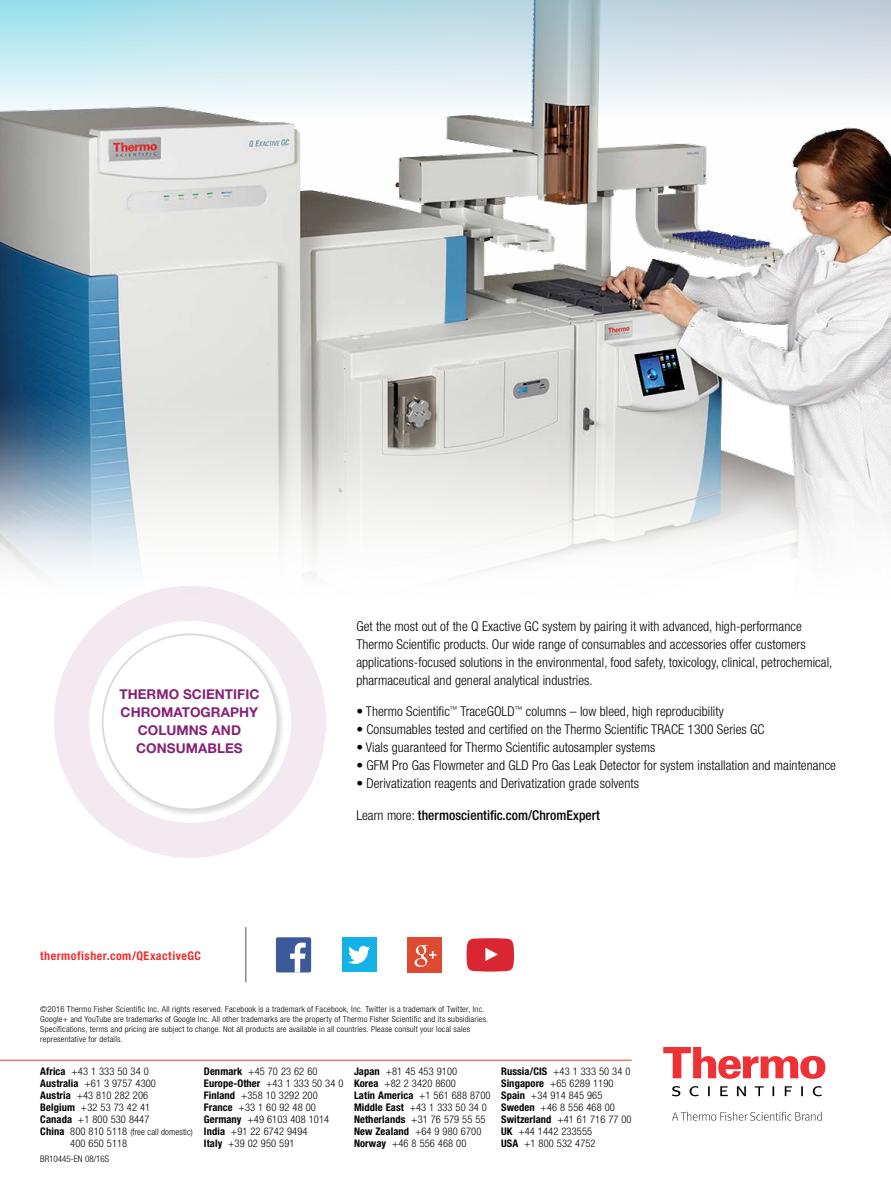
<style>
.page{position:relative;width:891px;height:1188px;background:#fff}
.page>*{position:absolute;margin:0;border:0;box-sizing:border-box;transform-origin:0 0}
.t1{font:300 condensed 13.5px/18px "Helvetica Neue LT Std";letter-spacing:.005em;color:#000}
.t2{font:700 13.5px/18px "Helvetica Neue LT Std";letter-spacing:.005em;color:#872175;text-align:center}
.t3{font:500 condensed 13.5px "Helvetica Neue LT Std";letter-spacing:.005em;color:#000}
.t4{font:700 condensed 12px "Helvetica Neue LT Std";letter-spacing:.04em;color:#ee3134}
.t5{font:300 condensed 10.5px/12px "Helvetica Neue LT Std";letter-spacing:.01em;color:#000}
.t6{font:300 condensed 9px "Helvetica Neue LT Std";letter-spacing:.01em;color:#000}
.t7{font:300 condensed 8.25px/9.8px "Helvetica Neue LT Std";letter-spacing:.02em;color:#000;scale:1.05 1}
.s1{font-weight:300}
.s2{font-weight:700}
.s3{font-weight:700;font-size:10.5px}
.s4{font-size:10.5px}
</style>
<div class="page">
<img style="left:0;top:120px;width:891px;height:590px">
<svg style="left:467px;top:938px;width:47px;height:34px;background:#dd3f4a"></svg>
<svg style="left:663px;top:1047px;width:162px;height:32px"></svg>
<svg style="left:672px;top:1086px;width:150px;height:10px"></svg>
<svg style="left:672px;top:1112px;width:150px;height:9px"></svg>
<hr style="left:0;top:1060px;width:632px;height:1px;background:#ee3134">
<hr style="left:245px;top:927px;width:1px;height:55px;background:#636466">
<div style="left:276px;top:937px;width:35px;height:35px;background:#3c5a99;border-radius:2px"></div>
<svg style="left:290px;top:943px;width:16px;height:29px"></svg>
<div style="left:342px;top:937px;width:35px;height:35px;background:#14b1e7"></div>
<svg style="left:348px;top:946px;width:22px;height:18px"></svg>
<img style="left:407px;top:938px;width:35px;height:34px">
<div style="left:54px;top:586px;width:272px;height:272px;border:35px solid #872175;border-radius:50%"></div>
<div style="left:100px;top:632px;width:186px;height:185px;background:#000;opacity:.15"></div>
<div style="left:103px;top:634px;width:174px;height:175px;background:#fff;border-radius:50%"></div>
<svg style="left:0;top:0;width:891px;height:120px;background:#cee2e8"></svg>
<p class="t2" style="left:119px;top:685px;width:142px">THERMO SCIENTIFIC<br>CHROMATOGRAPHY<br>COLUMNS AND<br>CONSUMABLES</p>
<p class="t4" style="left:40px;top:949px;width:162px">thermofisher.com/QExactiveGC</p>
<p class="t1" style="left:356px;top:617px;width:478px">Get the most out of the Q Exactive GC system by pairing it with advanced, high-performance Thermo Scientific products. Our wide range of consumables and accessories offer customers applications-focused solutions in the environmental, food safety, toxicology, clinical, petrochemical, pharmaceutical and general analytical industries.</p>
<p class="t1" style="left:356px;top:702px;width:369px">• Thermo Scientific<sup>™</sup> TraceGOLD<sup>™</sup> columns – low bleed, high reproducibility</p>
<p class="t1" style="left:356px;top:720px;width:410px">• Consumables tested and certified on the Thermo Scientific TRACE 1300 Series GC</p>
<p class="t1" style="left:356px;top:738px;width:300px">• Vials guaranteed for Thermo Scientific autosampler systems</p>
<p class="t1" style="left:356px;top:756px;width:481px">• GFM Pro Gas Flowmeter and GLD Pro Gas Leak Detector for system installation and maintenance</p>
<p class="t1" style="left:356px;top:774px;width:284px">• Derivatization reagents and Derivatization grade solvents</p>
<p class="t3" style="left:356px;top:807px;width:245px"><span class="s1">Learn more:</span> thermoscientific.com/ChromExpert</p>
<p class="t7" style="left:40px;top:1004px;width:428px">©2016 Thermo Fisher Scientific Inc. All rights reserved. Facebook is a trademark of Facebook, Inc. Twitter is a trademark of Twitter, Inc.<br>Google+ and YouTube are trademarks of Google Inc. All other trademarks are the property of Thermo Fisher Scientific and its subsidiaries.<br>Specifications, terms and pricing are subject to change. Not all products are available in all countries. Please consult your local sales representative for details.</p>
<p class="t5" style="left:40px;top:1066px;width:117px"><span class="s2">Africa</span> +43 1 333 50 34 0<br><span class="s2">Australia</span> +61 3 9757 4300<br><span class="s2">Austria</span> +43 810 282 206<br><span class="s2">Belgium</span> +32 53 73 42 41<br><span class="s2">Canada</span> +1 800 530 8447</p>
<p class="t6" style="left:40px;top:1127px;width:154px"><span class="s3">China</span> <span class="s4">800 810 5118</span> (free call domestic)</p>
<p class="t5" style="left:70px;top:1138px;width:59px">400 650 5118</p>
<p class="t6" style="left:40px;top:1154px;width:70px">BR10445-EN 08/16S</p>
<p class="t5" style="left:204px;top:1066px;width:141px"><span class="s2">Denmark</span> +45 70 23 62 60<br><span class="s2">Europe-Other</span> +43 1 333 50 34 0<br><span class="s2">Finland</span> +358 10 3292 200<br><span class="s2">France</span> +33 1 60 92 48 00<br><span class="s2">Germany</span> +49 6103 408 1014<br><span class="s2">India</span> +91 22 6742 9494<br><span class="s2">Italy</span> +39 02 950 591</p>
<p class="t5" style="left:354px;top:1066px;width:138px"><span class="s2">Japan</span> +81 45 453 9100<br><span class="s2">Korea</span> +82 2 3420 8600<br><span class="s2">Latin America</span> +1 561 688 8700<br><span class="s2">Middle East</span> +43 1 333 50 34 0<br><span class="s2">Netherlands</span> +31 76 579 55 55<br><span class="s2">New Zealand</span> +64 9 980 6700<br><span class="s2">Norway</span> +46 8 556 468 00</p>
<p class="t5" style="left:501px;top:1066px;width:132px"><span class="s2">Russia/CIS</span> +43 1 333 50 34 0<br><span class="s2">Singapore</span> +65 6289 1190<br><span class="s2">Spain</span> +34 914 845 965<br><span class="s2">Sweden</span> +46 8 556 468 00<br><span class="s2">Switzerland</span> +41 61 716 77 00<br><span class="s2">UK</span> +44 1442 233555<br><span class="s2">USA</span> +1 800 532 4752</p>
</div>
